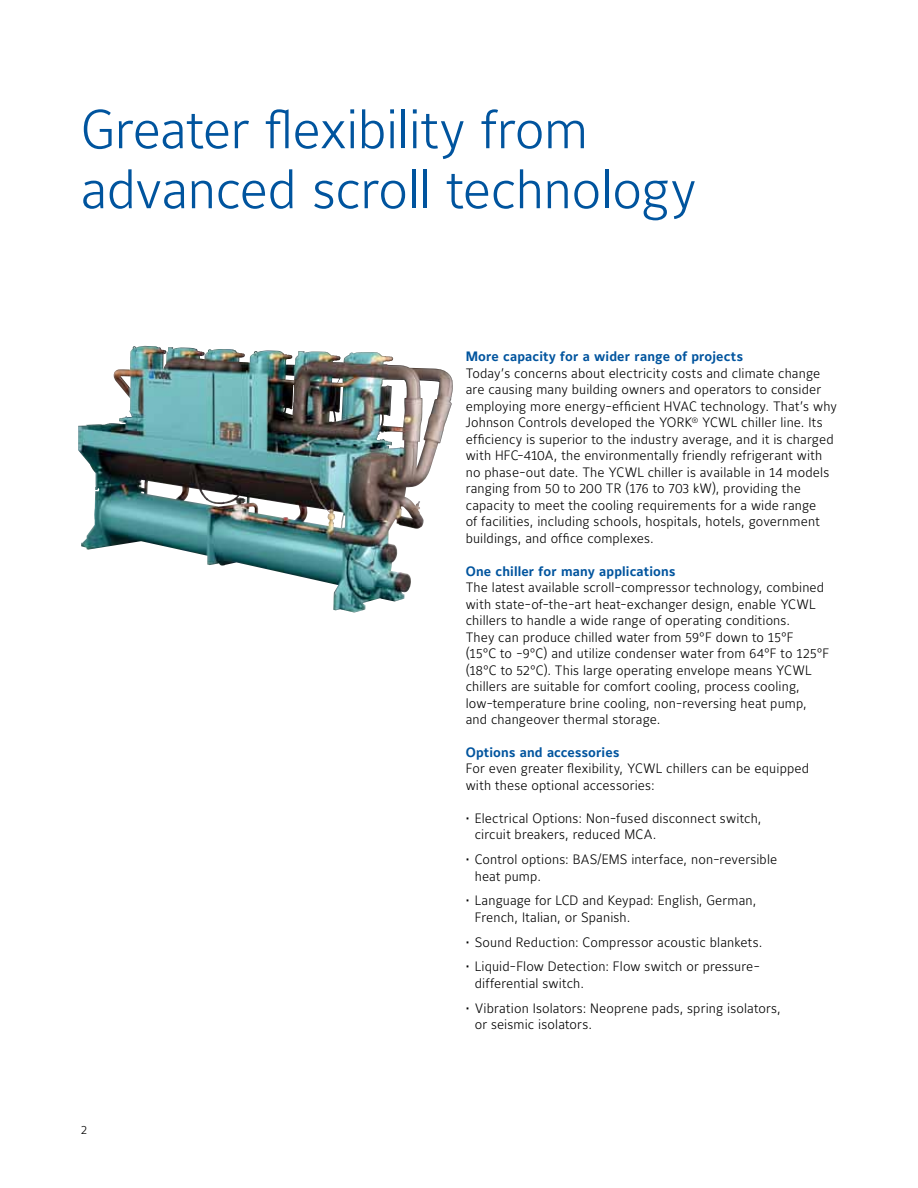
<style>
.page{position:relative;width:918px;height:1188px;background:#fff}
.page>*{position:absolute;margin:0;border:0;box-sizing:border-box;transform-origin:0 0}
.t1{font:300 54px/60px "Maurea Jci Lf ML";letter-spacing:-.01em;color:#00549e}
.t2{font:300 13.5px/16.5px "Maurea Jci Lf ML";letter-spacing:.01em;color:#000}
.t3{font:700 13.5px "Maurea Jci Lf ML";letter-spacing:.01em;color:#00549e}
.t4{font:300 12px "Maurea Jci Lf ML";color:#000}
</style>
<div class="page">
<img style="left:78px;top:346px;width:344px;height:267px">
<h1 class="t1" style="left:81px;top:98px;width:617px">Greater flexibility from advanced scroll technology</h1>
<p class="t4" style="left:81px;top:1122px;width:7px">2</p>
<p class="t3" style="left:466px;top:348px;width:279px">More capacity for a wider range of projects</p>
<p class="t2" style="left:466px;top:364px;width:373px">Today’s concerns about electricity costs and climate change are causing many building owners and operators to consider employing more energy-efficient HVAC technology. That’s why Johnson Controls developed the YORK<sup>®</sup> YCWL chiller line. Its efficiency is superior to the industry average, and it is charged with HFC-410A, the environmentally friendly refrigerant with no phase-out date. The YCWL chiller is available in 14 models ranging from 50 to 200 TR (176 to 703 kW), providing the capacity to meet the cooling requirements for a wide range<br>of facilities, including schools, hospitals, hotels, government buildings, and office complexes.</p>
<p class="t3" style="left:466px;top:563px;width:211px">One chiller for many applications</p>
<p class="t2" style="left:466px;top:579px;width:365px">The latest available scroll-compressor technology, combined with state-of-the-art heat-exchanger design, enable YCWL chillers to handle a wide range of operating conditions.<br>They can produce chilled water from 59°F down to 15°F<br>(15°C to -9°C) and utilize condenser water from 64°F to 125°F (18°C to 52°C). This large operating envelope means YCWL chillers are suitable for comfort cooling, process cooling, low-temperature brine cooling, non-reversing heat pump, and changeover thermal storage.</p>
<p class="t3" style="left:466px;top:744px;width:155px">Options and accessories</p>
<p class="t2" style="left:466px;top:760px;width:345px">For even greater flexibility, YCWL chillers can be equipped with these optional accessories:</p>
<p class="t2" style="left:475px;top:810px;width:288px;text-indent:-9px">• Electrical Options: Non-fused disconnect switch, circuit breakers, reduced MCA.</p>
<p class="t2" style="left:475px;top:851px;width:304px;text-indent:-9px">• Control options: BAS/EMS interface, non-reversible heat pump.</p>
<p class="t2" style="left:475px;top:892px;width:283px;text-indent:-9px">• Language for LCD and Keypad: English, German,<br>French, Italian, or Spanish.</p>
<p class="t2" style="left:466px;top:933px;width:298px">• Sound Reduction: Compressor acoustic blankets.</p>
<p class="t2" style="left:475px;top:958px;width:287px;text-indent:-9px">• Liquid-Flow Detection: Flow switch or pressure&shy;differential switch.</p>
<p class="t2" style="left:475px;top:999px;width:308px;text-indent:-9px">• Vibration Isolators: Neoprene pads, spring isolators, or seismic isolators.</p>
</div>
